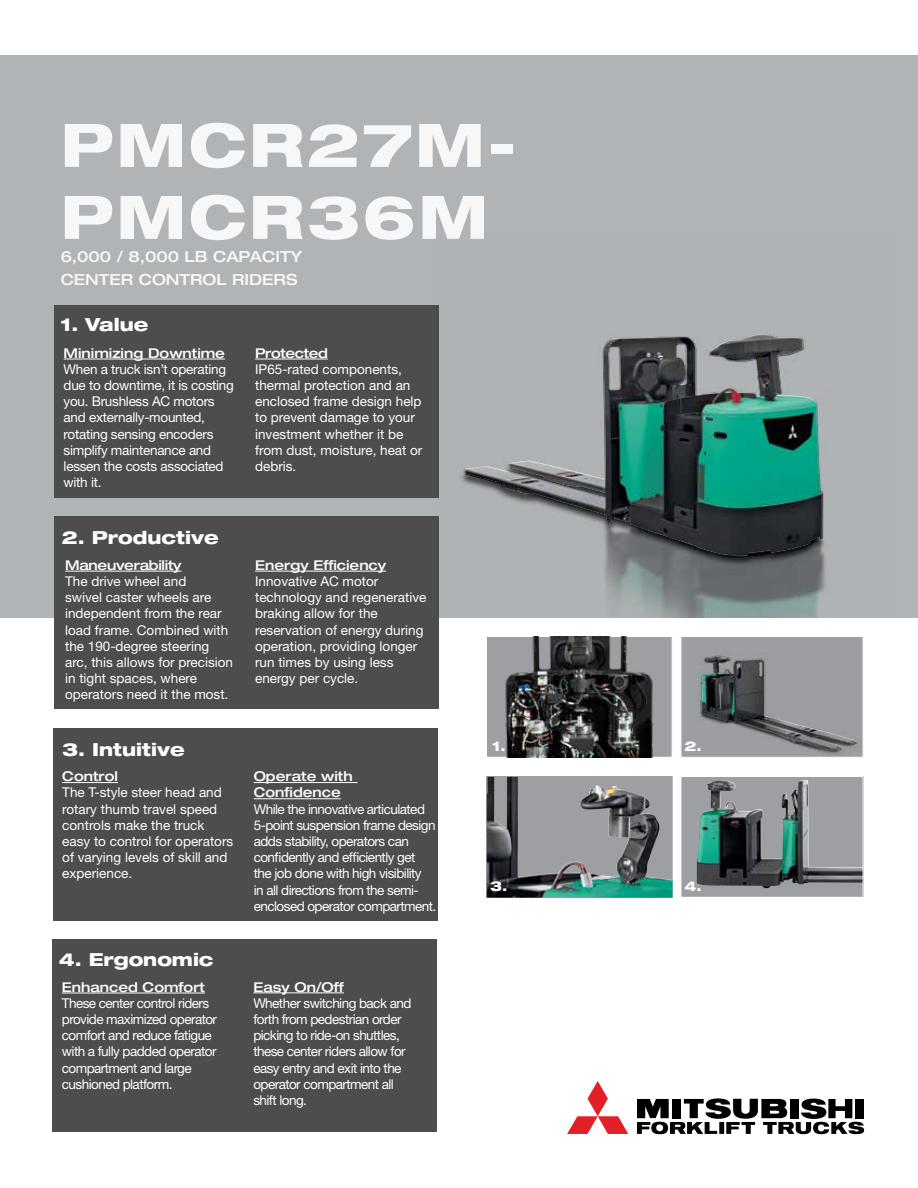
<style>
.page{position:relative;width:918px;height:1188px;background:#fff}
.page>*{position:absolute;margin:0;border:0;box-sizing:border-box;transform-origin:0 0}
.t1{font:800 expanded 60px/72px "Helvetica Neue";letter-spacing:.04em;color:#fff}
.t2{font:800 expanded 18px "Helvetica Neue";color:#fff}
.t3{font:500 expanded 15.3px/23px "Helvetica Neue";color:#fff}
.t4{font:13.5px/16.2px "Helvetica Neue";color:#fff}
.t5{font:13.5px/16.2px "Helvetica Neue";letter-spacing:-.04em;color:#fff}
.t6{font:13.5px/16.2px "Helvetica Neue";letter-spacing:-.02em;color:#fff}
.t7{font:500 expanded 13.5px/16.2px "Helvetica Neue";color:#fff}
.t8{font:500 expanded 13.5px "Helvetica Neue";letter-spacing:-.02em;color:#fff}
.t9{font:500 expanded 13.5px "Helvetica Neue";letter-spacing:-.03em;color:#fff}
.t10{font:800 expanded 13.5px "Helvetica Neue";color:#fff}
</style>
<div class="page">
<div style="left:0;top:55px;width:918px;height:563px;background:#b1b4b6"></div>
<svg style="left:683px;top:778px;width:178px;height:118px;background:#7b8788"></svg>
<img style="left:718px;top:780px;width:86px;height:78px">
<div style="left:681px;top:776px;width:182px;height:122px;border:1px solid #fff"></div>
<img style="left:487px;top:777px;width:185px;height:121px">
<div style="left:53px;top:728px;width:385px;height:193px;background:#4d4d4f"></div>
<hr style="left:254px;top:782px;width:103px;height:1px;background:#fff">
<hr style="left:254px;top:798px;width:87px;height:1px;background:#fff">
<hr style="left:62px;top:782px;width:56px;height:1px;background:#fff">
<div style="left:54px;top:516px;width:385px;height:193px;background:#4d4d4f"></div>
<hr style="left:65px;top:571px;width:117px;height:1px;background:#fff">
<hr style="left:255px;top:571px;width:131px;height:1px;background:#fff">
<div style="left:54px;top:305px;width:385px;height:192px;background:#4d4d4f"></div>
<hr style="left:64px;top:359px;width:161px;height:1px;background:#fff">
<hr style="left:255px;top:359px;width:73px;height:1px;background:#fff">
<div style="left:52px;top:939px;width:385px;height:193px;background:#4d4d4f"></div>
<hr style="left:253px;top:993px;width:91px;height:1px;background:#fff">
<hr style="left:62px;top:993px;width:143px;height:1px;background:#fff">
<svg style="left:567px;top:1081px;width:61px;height:53px"></svg>
<svg style="left:637px;top:1098px;width:227px;height:36px"></svg>
<div style="left:486px;top:636px;width:186px;height:122px;background:#9d9fa2;border:1px solid #fff"></div>
<img style="left:487px;top:637px;width:170px;height:120px">
<img style="left:434px;top:334px;width:392px;height:284px">
<img style="left:465px;top:336px;width:357px;height:220px">
<img style="left:681px;top:637px;width:182px;height:120px">
<h1 class="t1" style="left:60px;top:108px;width:457px">PMCR27M-<br>PMCR36M</h1>
<p class="t3" style="left:60px;top:245px;width:243px">6,000 / 8,000 LB CAPACITY<br>CENTER CONTROL RIDERS</p>
<h2 class="t2" style="left:60px;top:313px;width:89px">1. Value</h2>
<p class="t7" style="left:64px;top:344px;width:163px">Minimizing Downtime</p>
<p class="t6" style="left:64px;top:361px;width:172px">When a truck isn’t operating due to downtime, it is costing you. Brushless AC motors and externally-mounted, rotating sensing encoders simplify maintenance and lessen the costs associated with it.</p>
<h2 class="t2" style="left:62px;top:526px;width:158px">2. Productive</h2>
<p class="t8" style="left:65px;top:557px;width:118px">Maneuverability</p>
<p class="t4" style="left:65px;top:573px;width:169px">The drive wheel and<br>swivel caster wheels are independent from the rear load frame. Combined with the 190-degree steering arc, this allows for precision in tight spaces, where operators need it the most.</p>
<p class="t9" style="left:255px;top:344px;width:74px">Protected</p>
<p class="t4" style="left:255px;top:361px;width:169px">IP65-rated components, thermal protection and an enclosed frame design help to prevent damage to your investment whether it be from dust, moisture, heat or debris.</p>
<p class="t7" style="left:255px;top:557px;width:133px">Energy Efficiency</p>
<p class="t4" style="left:255px;top:573px;width:173px">Innovative AC motor technology and regenerative braking allow for the reservation of energy during operation, providing longer run times by using less energy per cycle.</p>
<h2 class="t2" style="left:62px;top:738px;width:124px">3. Intuitive</h2>
<p class="t10" style="left:685px;top:737px;width:19px">2.</p>
<p class="t7" style="left:254px;top:768px;width:100px">Operate with<br>Confidence</p>
<p class="t5" style="left:254px;top:801px;width:184px">While the innovative articulated<br>5-point suspension frame design adds stability, operators can confidently and efficiently get the job done with high visibility<br>in all directions from the semi&shy;enclosed operator compartment.</p>
<p class="t10" style="left:492px;top:737px;width:15px">1.</p>
<p class="t7" style="left:62px;top:768px;width:57px">Control</p>
<p class="t4" style="left:62px;top:784px;width:173px">The T-style steer head and rotary thumb travel speed controls make the truck easy to control for operators of varying levels of skill and experience.</p>
<p class="t10" style="left:490px;top:877px;width:19px">3.</p>
<p class="t10" style="left:685px;top:877px;width:19px">4.</p>
<h2 class="t2" style="left:59px;top:948px;width:156px">4. Ergonomic</h2>
<p class="t7" style="left:62px;top:978px;width:145px">Enhanced Comfort</p>
<p class="t5" style="left:62px;top:995px;width:157px">These center control riders provide maximized operator comfort and reduce fatigue with a fully padded operator compartment and large cushioned platform.</p>
<p class="t7" style="left:253px;top:978px;width:92px">Easy On/Off</p>
<p class="t5" style="left:253px;top:995px;width:160px">Whether switching back and forth from pedestrian order picking to ride-on shuttles, these center riders allow for easy entry and exit into the operator compartment all shift long.</p>
</div>
